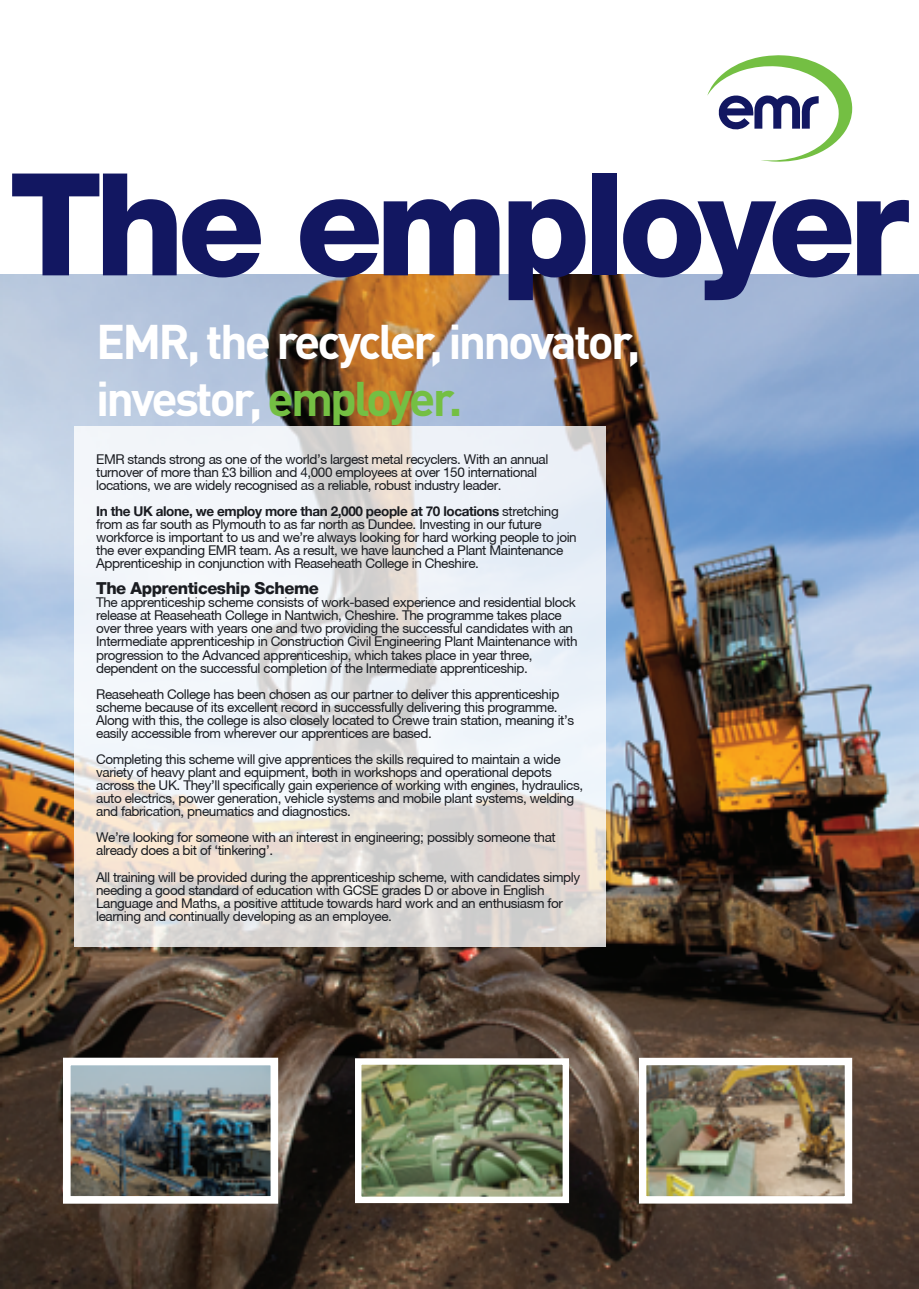
<style>
.page{position:relative;width:919px;height:1289px;background:#fff}
.page>*{position:absolute;margin:0;border:0;box-sizing:border-box;transform-origin:0 0}
.t1{font:800 142.5px "Helvetica Neue LT";letter-spacing:-.05em;color:#121761}
.t2{font:700 48px/57px "DIN Pro";letter-spacing:-.06em;color:#fff}
.t3{font:800 16.5px "Helvetica Neue LT";letter-spacing:-.03em;color:#1a1c21}
.t4{font:13.5px/13px "Helvetica Neue CE";letter-spacing:-.03em;color:#1a1c21}
.t5{font:700 13.5px "Helvetica Neue";letter-spacing:-.03em;color:#1a1c21}
.s1{color:#74bf43}
.s2{font-family:"Helvetica"}
.s3{font-family:"Helvetica Neue CE";font-weight:400}
</style>
<div class="page">
<img style="left:0;top:274px;width:918px;height:1014px">
<img style="left:72px;top:1066px;width:197px;height:128px">
<img style="left:362px;top:1065px;width:200px;height:130px">
<img style="left:647px;top:1065px;width:197px;height:130px">
<div style="left:63px;top:1057px;width:215px;height:146px;border:8px solid #fff"></div>
<div style="left:355px;top:1058px;width:214px;height:144px;border:6px solid #fff"></div>
<div style="left:639px;top:1057px;width:213px;height:146px;border:7px solid #fff"></div>
<svg style="left:74px;top:427px;width:531px;height:519px;fill:#eef1f8"></svg>
<svg style="left:707px;top:55px;width:145px;height:107px"></svg>
<h1 class="t1" style="left:10px;top:140px;width:900px">The employer</h1>
<h2 class="t2" style="left:96px;top:307px;width:546px">EMR, the recycler, innovator, investor, <span class="s1">employer.</span></h2>
<p class="t4" style="left:96px;top:452px;width:454px">EMR stands strong as one of the world’s largest metal recyclers. With an annual turnover of more than <span class="s2">£</span>3 billion and 4,000 employees at over 150 international locations, we are widely recognised as a reliable, robust industry leader.</p>
<p class="t5" style="left:96px;top:500px;width:464px">In the UK alone, we employ more than 2,000 people at 70 locations <span class="s3">stretching</span></p>
<p class="t4" style="left:96px;top:517px;width:482px">from as far south as Plymouth to as far north as Dundee. Investing in our future workforce is important to us and we’re always looking for hard working people to join the ever expanding EMR team. As a result, we have launched a Plant Maintenance Apprenticeship in conjunction with Reaseheath College in Cheshire.</p>
<p class="t3" style="left:96px;top:578px;width:224px">The Apprenticeship Scheme</p>
<p class="t4" style="left:96px;top:596px;width:483px">The apprenticeship scheme consists of work-based experience and residential block release at Reaseheath College in Nantwich, Cheshire. The programme takes place over three years with years one and two providing the successful candidates with an Intermediate apprenticeship in Construction Civil Engineering Plant Maintenance with progression to the Advanced apprenticeship, which takes place in year three, dependent on the successful completion of the Intermediate apprenticeship.</p>
<p class="t4" style="left:96px;top:687px;width:479px">Reaseheath College has been chosen as our partner to deliver this apprenticeship scheme because of its excellent record in successfully delivering this programme.<br>Along with this, the college is also closely located to Crewe train station, meaning it’s easily accessible from wherever our apprentices are based.</p>
<p class="t4" style="left:96px;top:752px;width:488px">Completing this scheme will give apprentices the skills required to maintain a wide variety of heavy plant and equipment, both in workshops and operational depots across the UK. They’ll specifically gain experience of working with engines, hydraulics, auto electrics, power generation, vehicle systems and mobile plant systems, welding and fabrication, pneumatics and diagnostics.</p>
<p class="t4" style="left:96px;top:831px;width:461px">We’re looking for someone with an interest in engineering; possibly someone that already does a bit of ‘tinkering’.</p>
<p class="t4" style="left:96px;top:870px;width:485px">All training will be provided during the apprenticeship scheme, with candidates simply needing a good standard of education with GCSE grades D or above in English Language and Maths, a positive attitude towards hard work and an enthusiasm for learning and continually developing as an employee.</p>
</div>
